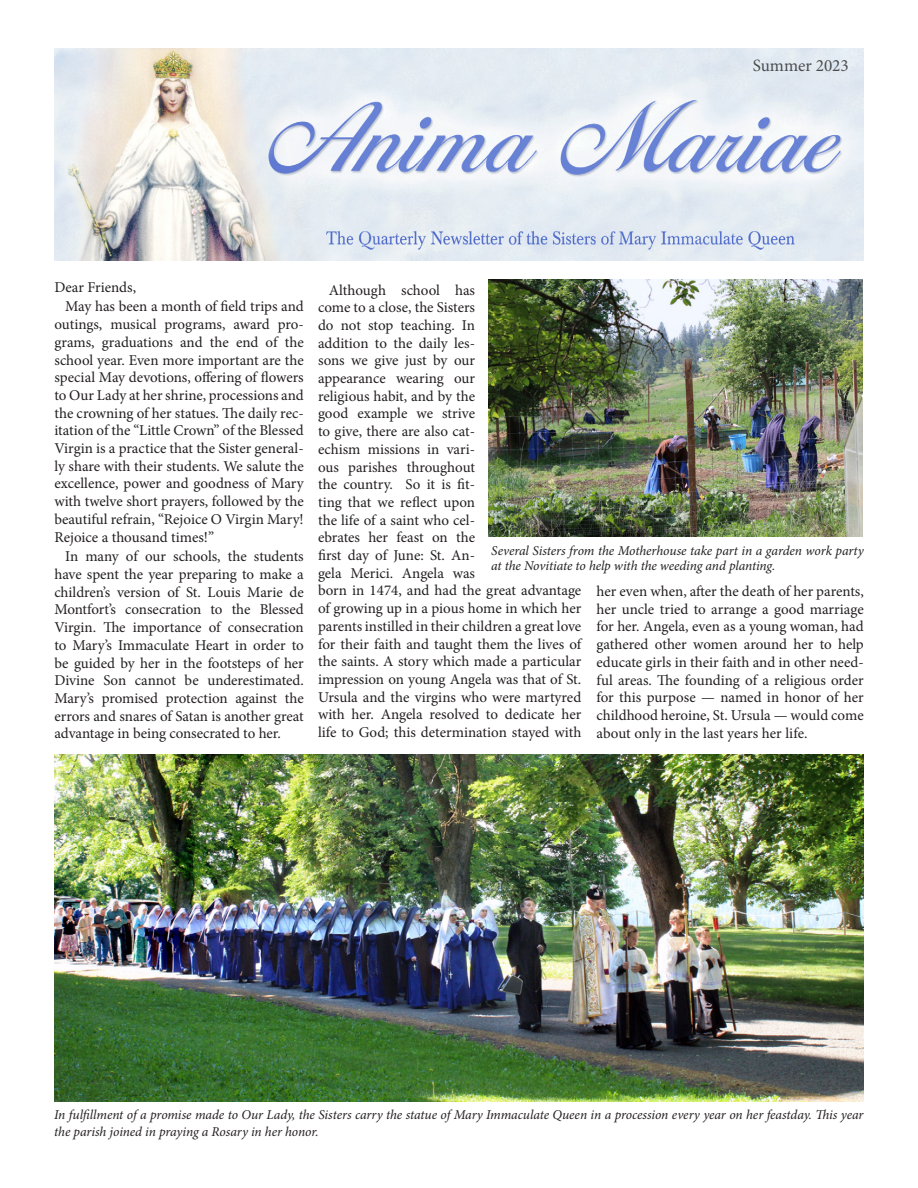
<style>
.page{position:relative;width:918px;height:1188px;background:#fff}
.page>*{position:absolute;margin:0;border:0;box-sizing:border-box;transform-origin:0 0}
.t1{font:17.25px "Minion Pro";color:#4b4c4d}
.t2{font:15px/17.7px "Minion Pro";letter-spacing:-.005em;color:#231f20;text-align:justify}
.t3{font:italic 13.5px/16.2px "Minion Pro";letter-spacing:-.01em;color:#231f20}
</style>
<div class="page">
<img style="left:54px;top:49px;width:810px;height:212px">
<img style="left:54px;top:755px;width:810px;height:346px">
<img style="left:488px;top:280px;width:375px;height:256px">
<p class="t1" style="left:753px;top:54px;width:98px">Summer 2023</p>
<p class="t2" style="left:54px;top:278px;width:83px">Dear Friends,</p>
<p class="t2" style="left:54px;top:298px;width:251px;text-indent:11px">May has been a month of field trips and outings, musical programs, award pro&shy;grams, graduations and the end of the school year. Even more important are the special May devotions, offering of flowers to Our Lady at her shrine, processions and the crowning of her statues. The daily rec&shy;itation of the “Little Crown” of the Blessed Virgin is a practice that the Sister general&shy;ly share with their students. We salute the excellence, power and goodness of Mary with twelve short prayers, followed by the beautiful refrain, “Rejoice O Virgin Mary!<br>Rejoice a thousand times!”</p>
<p class="t2" style="left:54px;top:548px;width:251px;text-indent:11px">In many of our schools, the students have spent the year preparing to make a children’s version of St. Louis Marie de Montfort’s consecration to the Blessed Virgin. The importance of consecration to Mary’s Immaculate Heart in order to be guided by her in the footsteps of her Divine Son cannot be underestimated.<br>Mary’s promised protection against the errors and snares of Satan is another great advantage in being consecrated to her.</p>
<p class="t2" style="left:318px;top:281px;width:265px;text-align:left;text-indent:11px">Although school has<br>come to a close, the Sisters<br>do not stop teaching. In<br>addition to the daily les-<br>sons we give just by our<br>appearance wearing our<br>religious habit, and by the<br>good example we strive<br>to give, there are also cat-<br>echism missions in vari-<br>ous parishes throughout<br>the country. So it is fit-<br>ting that we reflect upon<br>the life of a saint who cel-<br>ebrates her feast on the<br>first day of June: St. An-<br>gela Merici. Angela was<br>born in 1474, and had the great advantage of growing up in a pious home in which her parents instilled in their children a great love for their faith and taught them the lives of the saints. A story which made a particular impression on young Angela was that of St.<br>Ursula and the virgins who were martyred with her. Angela resolved to dedicate her life to God; this determination stayed with</p>
<p class="t3" style="left:491px;top:543px;width:374px;line-height:15.5px">Several Sisters from the Motherhouse take part in a garden work party at the Novitiate to help with the weeding and planting.</p>
<p class="t2" style="left:597px;top:582px;width:269px">her even when, after the death of her parents, her uncle tried to arrange a good marriage for her. Angela, even as a young woman, had gathered other women around her to help educate girls in their faith and in other need&shy;ful areas. The founding of a religious order for this purpose — named in honor of her childhood heroine, St. Ursula — would come about only in the last years her life.</p>
<p class="t3" style="left:54px;top:1107px;width:811px">In fulfillment of a promise made to Our Lady, the Sisters carry the statue of Mary Immaculate Queen in a procession every year on her feastday. This year the parish joined in praying a Rosary in her honor.</p>
</div>
